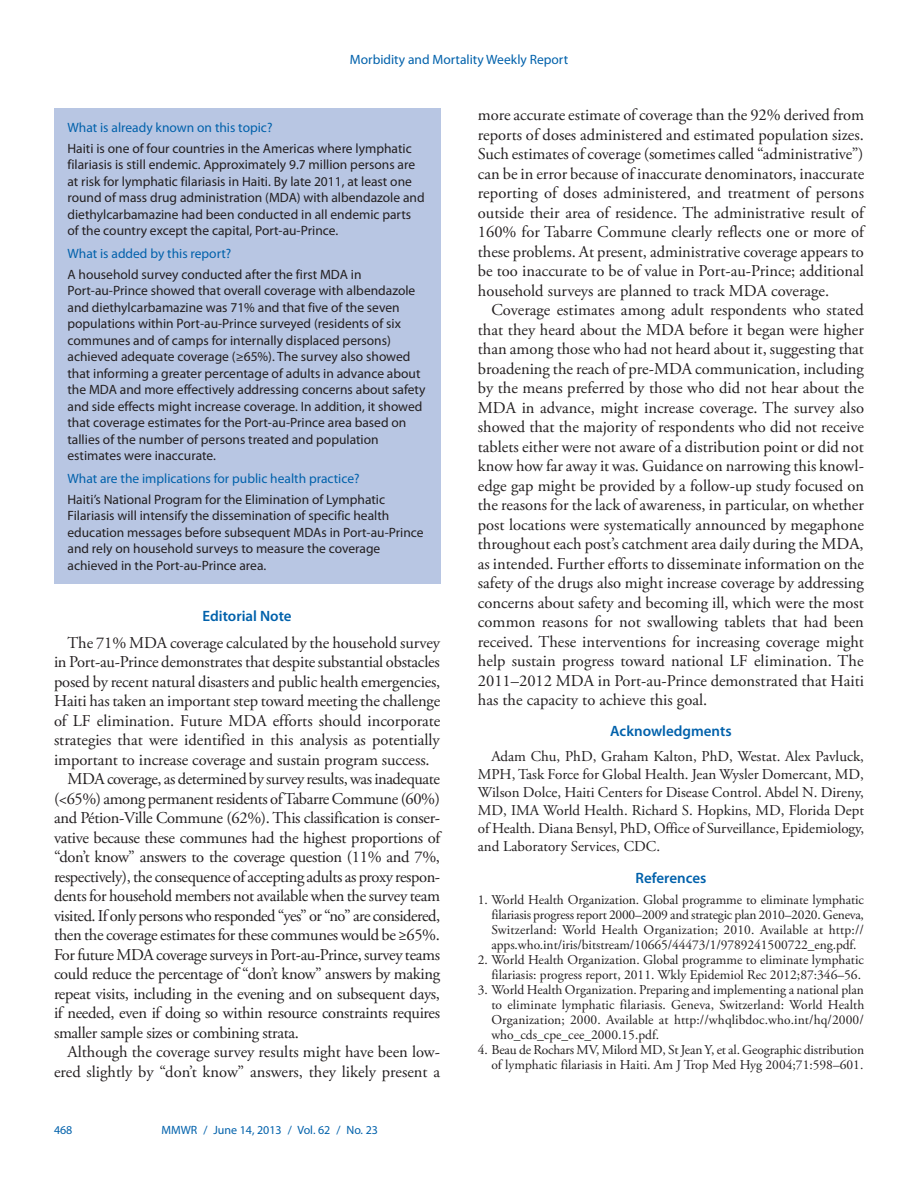
<style>
.page{position:relative;width:918px;height:1188px;background:#fff}
.page>*{position:absolute;margin:0;border:0;box-sizing:border-box;transform-origin:0 0}
.body_copy{font:16.5px/19.5px "Adobe Garamond Pro";color:#231f20;text-align:justify}
.acknowl_text{font:15px/18px "Adobe Garamond Pro";color:#231f20;text-align:justify}
.headline3{font:600 15px "Myriad Pro";color:#0161ab}
.fb_answer{font:13.5px/16.5px "Myriad Pro";color:#231f20}
.reference_text_1-9{font:13.5px/15px "Adobe Garamond Pro";color:#231f20;text-align:justify}
.fb_question{font:13.5px "Myriad Pro";color:#0161ab}
.t1{font:12px "Myriad Pro";color:#0161ab}
</style>
<div class="page">
<div style="left:54px;top:108px;width:386px;height:475px;background:#b8c6e3"></div>
<p class="fb_question" style="left:350px;top:51px;width:220px">Morbidity and Mortality Weekly Report</p>
<p class="fb_question" style="left:68px;top:119px;width:206px">What is already known on this topic?</p>
<p class="fb_answer" style="left:68px;top:140px;width:359px">Haiti is one of four countries in the Americas where lymphatic filariasis is still endemic. Approximately 9.7 million persons are at risk for lymphatic filariasis in Haiti. By late 2011, at least one round of mass drug administration (MDA) with albendazole and diethylcarbamazine had been conducted in all endemic parts of the country except the capital, Port-au-Prince.</p>
<p class="fb_question" style="left:68px;top:245px;width:165px">What is added by this report?</p>
<p class="fb_answer" style="left:68px;top:266px;width:360px">A household survey conducted after the first MDA in Port-au-Prince showed that overall coverage with albendazole and diethylcarbamazine was 71% and that five of the seven populations within Port-au-Prince surveyed (residents of six communes and of camps for internally displaced persons) achieved adequate coverage (≥65%). The survey also showed that informing a greater percentage of adults in advance about the MDA and more effectively addressing concerns about safety and side effects might increase coverage. In addition, it showed that coverage estimates for the Port-au-Prince area based on tallies of the number of persons treated and population estimates were inaccurate.</p>
<p class="fb_question" style="left:68px;top:470px;width:294px">What are the implications for public health practice?</p>
<p class="fb_answer" style="left:68px;top:491px;width:358px">Haiti’s National Program for the Elimination of Lymphatic Filariasis will intensify the dissemination of specific health education messages before subsequent MDAs in Port-au-Prince and rely on household surveys to measure the coverage achieved in the Port-au-Prince area.</p>
<p class="headline3" style="left:202px;top:607px;width:91px">Editorial Note</p>
<p class="body_copy" style="left:54px;top:633px;width:388px;text-indent:13px">The 71% MDA coverage calculated by the household survey in Port-au-Prince demonstrates that despite substantial obstacles posed by recent natural disasters and public health emergencies, Haiti has taken an important step toward meeting the challenge of LF elimination. Future MDA efforts should incorporate strategies that were identified in this analysis as potentially important to increase coverage and sustain program success.</p>
<p class="body_copy" style="left:54px;top:770px;width:388px;text-indent:13px">MDA coverage, as determined by survey results, was inadequate (&lt;65%) among permanent residents of Tabarre Commune (60%) and Pétion-Ville Commune (62%). This classification is conser&shy;vative because these communes had the highest proportions of “don’t know” answers to the coverage question (11% and 7%, respectively), the consequence of accepting adults as proxy respon&shy;dents for household members not available when the survey team visited. If only persons who responded “yes” or “no” are considered, then the coverage estimates for these communes would be ≥65%.<br>For future MDA coverage surveys in Port-au-Prince, survey teams could reduce the percentage of “don’t know” answers by making repeat visits, including in the evening and on subsequent days, if needed, even if doing so within resource constraints requires smaller sample sizes or combining strata.</p>
<p class="body_copy" style="left:54px;top:1043px;width:388px;text-align:right">Although the coverage survey results might have been low&shy;ered slightly by “don’t know” answers, they likely present a</p>
<p class="t1" style="left:54px;top:1123px;width:20px">468</p>
<p class="t1" style="left:161px;top:1123px;width:218px">MMWR / June 14, 2013 / Vol. 62 / No. 23</p>
<p class="body_copy" style="left:478px;top:106px;width:388px">more accurate estimate of coverage than the 92% derived from reports of doses administered and estimated population sizes.<br>Such estimates of coverage (sometimes called “administrative”) can be in error because of inaccurate denominators, inaccurate reporting of doses administered, and treatment of persons outside their area of residence. The administrative result of 160% for Tabarre Commune clearly reflects one or more of these problems. At present, administrative coverage appears to be too inaccurate to be of value in Port-au-Prince; additional household surveys are planned to track MDA coverage.</p>
<p class="body_copy" style="left:478px;top:301px;width:388px;text-indent:13px">Coverage estimates among adult respondents who stated that they heard about the MDA before it began were higher than among those who had not heard about it, suggesting that broadening the reach of pre-MDA communication, including by the means preferred by those who did not hear about the MDA in advance, might increase coverage. The survey also showed that the majority of respondents who did not receive tablets either were not aware of a distribution point or did not know how far away it was. Guidance on narrowing this knowl&shy;edge gap might be provided by a follow-up study focused on the reasons for the lack of awareness, in particular, on whether post locations were systematically announced by megaphone throughout each post’s catchment area daily during the MDA, as intended. Further efforts to disseminate information on the safety of the drugs also might increase coverage by addressing concerns about safety and becoming ill, which were the most common reasons for not swallowing tablets that had been received. These interventions for increasing coverage might help sustain progress toward national LF elimination. The 2011–2012 MDA in Port-au-Prince demonstrated that Haiti has the capacity to achieve this goal.</p>
<p class="headline3" style="left:610px;top:722px;width:123px">Acknowledgments</p>
<p class="acknowl_text" style="left:478px;top:748px;width:388px;text-indent:14px">Adam Chu, PhD, Graham Kalton, PhD, Westat. Alex Pavluck, MPH, Task Force for Global Health. Jean Wysler Domercant, MD, Wilson Dolce, Haiti Centers for Disease Control. Abdel N. Direny, MD, IMA World Health. Richard S. Hopkins, MD, Florida Dept of Health. Diana Bensyl, PhD, Office of Surveillance, Epidemiology, and Laboratory Services, CDC.</p>
<p class="headline3" style="left:636px;top:868px;width:72px">References</p>
<p class="reference_text_1-9" style="left:491px;top:893px;width:374px;text-indent:-14px">1. World Health Organization. Global programme to eliminate lymphatic filariasis progress report 2000–2009 and strategic plan 2010–2020. Geneva, Switzerland: World Health Organization; 2010. Available at http:// apps.who.int/iris/bitstream/10665/44473/1/9789241500722_eng.pdf.</p>
<p class="reference_text_1-9" style="left:478px;top:953px;width:388px;text-align:right">2. World Health Organization. Global programme to eliminate lymphatic filariasis: progress report, 2011. Wkly Epidemiol Rec 2012;87:346–56.</p>
<p class="reference_text_1-9" style="left:491px;top:983px;width:374px;text-indent:-14px">3. World Health Organization. Preparing and implementing a national plan to eliminate lymphatic filariasis. Geneva, Switzerland: World Health Organization; 2000. Available at http://whqlibdoc.who.int/hq/2000/ who_cds_cpe_cee_2000.15.pdf.</p>
<p class="reference_text_1-9" style="left:478px;top:1043px;width:388px;text-align:right">4. Beau de Rochars MV, Milord MD, St Jean Y, et al. Geographic distribution of lymphatic filariasis in Haiti. Am J Trop Med Hyg 2004;71:598–601.</p>
</div>
